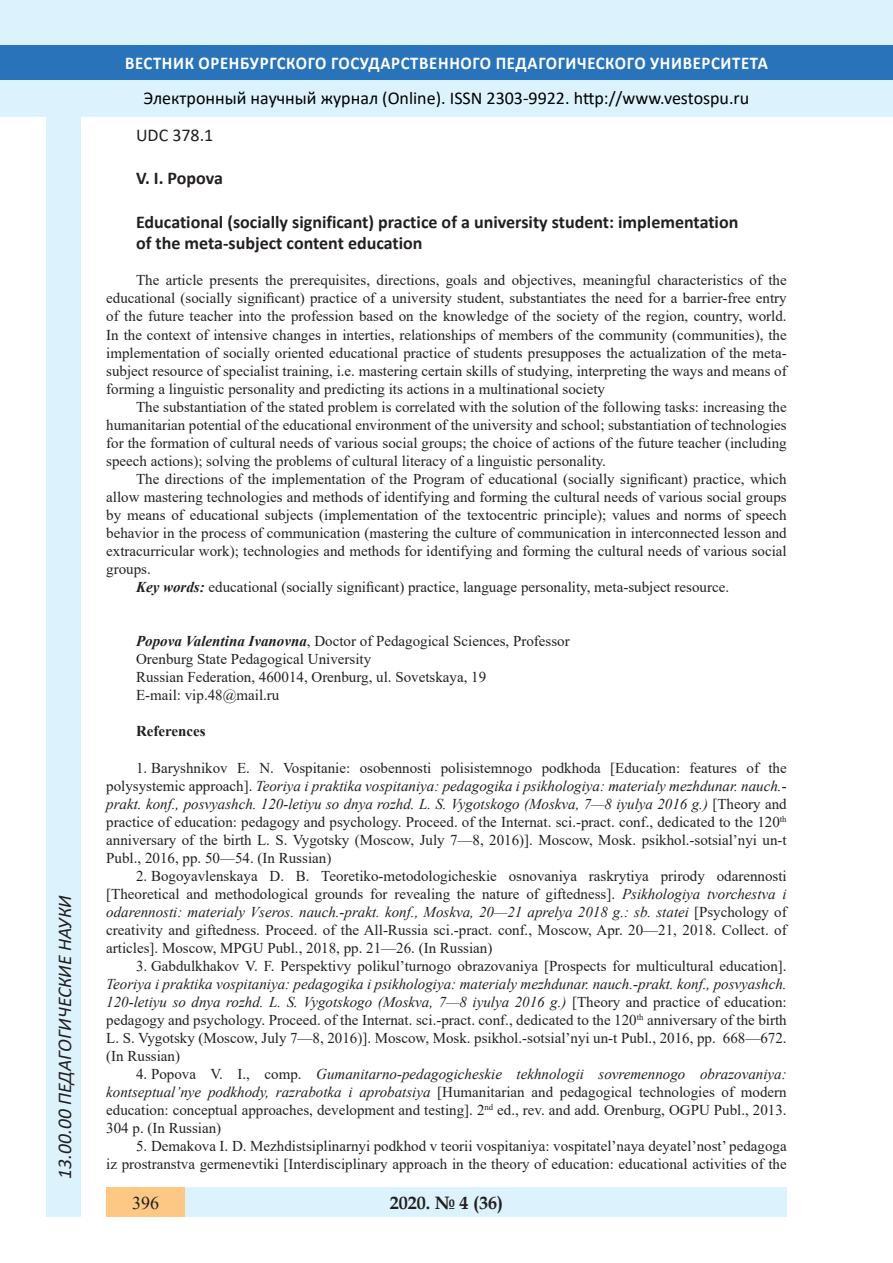
<style>
.page{position:relative;width:893px;height:1263px;background:#fff}
.page>*{position:absolute;margin:0;border:0;box-sizing:border-box;transform-origin:0 0}
.t1{font:italic 19.5px "Calibri";color:#231f20}
.Заголовок_2{font:700 18px "Calibri";color:#231f20}
.t2{font:18px "Calibri";color:#000}
.t3{font:700 18px "Calibri";letter-spacing:.04em;color:#fff;scale:.93 1}
.t4{font:700 18px "Book Antiqua";color:#231f20}
.Заголовок_2-2{font:18px "Calibri";color:#231f20}
.t5{font:18px "Times New Roman";color:#231f20}
.литература{font:15px/18px "Times New Roman";color:#231f20;text-align:justify}
.литература-2{font:15px/18px "Times New Roman";color:#202124;text-align:justify}
.литература-3{font:700 15px "Times New Roman";color:#231f20}
.s1{font-weight:700;font-style:italic}
.s2{font-style:italic}
</style>
<div class="page">
<div style="left:0;top:0;width:893px;height:116px;background:#dcf2fc"></div>
<div style="left:0;top:45px;width:893px;height:34px;background:#2873ba"></div>
<div style="left:106px;top:1188px;width:681px;height:29px;background:#dcf2fc"></div>
<div style="left:106px;top:1188px;width:79px;height:29px;background:#fdc784"></div>
<div style="left:47px;top:116px;width:34px;height:1101px;background:#dcf2fc"></div>
<h1 class="t1" style="left:51px;top:1179px;width:285px;rotate:-90deg">13.00.00 ПЕДАГОГИЧЕСКИЕ НАУКИ</h1>
<h1 class="t1" style="left:51px;top:1105px;width:206px;rotate:-90deg">БИОЛОГИЧЕСКИЕ НАУКИ</h1>
<h1 class="t1" style="left:51px;top:1179px;width:11px;rotate:-90deg">0</h1>
<p class="t3" style="left:125px;top:50px;width:693px">ВЕСТНИК ОРЕНБУРГСКОГО ГОСУДАРСТВЕННОГО ПЕДАГОГИЧЕСКОГО УНИВЕРСИТЕТА</p>
<p class="t2" style="left:144px;top:85px;width:607px">Электронный научный журнал (Online). ISSN 2303-9922. http://www.vestospu.ru</p>
<p class="t2" style="left:583px;top:85px;width:13px">t</p>
<p class="Заголовок_2-2" style="left:136px;top:123px;width:79px">UDC 378.1</p>
<p class="Заголовок_2" style="left:136px;top:166px;width:88px">V. I. Popova</p>
<p class="Заголовок_2" style="left:136px;top:209px;width:604px">Educational (socially significant) practice of a university student: implementation</p>
<p class="Заголовок_2" style="left:136px;top:231px;width:288px">of the meta-subject content education</p>
<p class="литература-2" style="left:106px;top:271px;width:682px;text-indent:30px">The article presents the prerequisites, directions, goals and objectives, meaningful characteristics of the educational (socially significant) practice of a university student, substantiates the need for a barrier-free entry of the future teacher into the profession based on the knowledge of the society of the region, country, world.<br>In the context of intensive changes in interties, relationships of members of the community (communities), the implementation of socially oriented educational practice of students presupposes the actualization of the meta&shy;subject resource of specialist training, i.e. mastering certain skills of studying, interpreting the ways and means of forming a linguistic personality and predicting its actions in a multinational society</p>
<p class="литература-2" style="left:106px;top:397px;width:682px;text-indent:30px">The substantiation of the stated problem is correlated with the solution of the following tasks: increasing the humanitarian potential of the educational environment of the university and school; substantiation of technologies for the formation of cultural needs of various social groups; the choice of actions of the future teacher (including speech actions); solving the problems of cultural literacy of a linguistic personality.</p>
<p class="литература-2" style="left:106px;top:469px;width:682px;text-indent:30px">The directions of the implementation of the Program of educational (socially significant) practice, which allow mastering technologies and methods of identifying and forming the cultural needs of various social groups by means of educational subjects (implementation of the textocentric principle); values and norms of speech behavior in the process of communication (mastering the culture of communication in interconnected lesson and extracurricular work); technologies and methods for identifying and forming the cultural needs of various social groups.</p>
<p class="литература" style="left:136px;top:578px;width:595px"><span class="s1">Key words:</span> educational (socially significant) practice, language personality, meta-subject resource.</p>
<p class="литература" style="left:136px;top:632px;width:435px"><span class="s1">Popova Valentina Ivanovna</span>, Doctor of Pedagogical Sciences, Professor</p>
<p class="литература" style="left:136px;top:650px;width:237px">Orenburg State Pedagogical University</p>
<p class="литература" style="left:136px;top:668px;width:352px">Russian Federation, 460014, Orenburg, ul. Sovetskaya, 19</p>
<p class="литература" style="left:136px;top:686px;width:145px">E-mail: vip.48@mail.ru</p>
<p class="литература-3" style="left:136px;top:720px;width:71px">References</p>
<p class="литература" style="left:106px;top:758px;width:682px;text-indent:30px">1. Baryshnikov E. N. Vospitanie: osobennosti polisistemnogo podkhoda [Education: features of the polysystemic approach]. <span class="s2">Teoriya i praktika vospitaniya: pedagogika i psikhologiya: materialy mezhdunar. nauch.- prakt. konf., posvyashch. 120-letiyu so dnya rozhd. L. S. Vygotskogo (Moskva, 7—8 iyulya 2016 g.)</span> [Theory and practice of education: pedagogy and psychology. Proceed. of the Internat. sci.-pract. conf., dedicated to the 120<sup>th </sup>anniversary of the birth L. S. Vygotsky (Moscow, July 7—8, 2016)]. Moscow, Mosk. psikhol.-sotsial’nyi un-t Publ., 2016, pp. 50—54. (In Russian)</p>
<p class="литература" style="left:106px;top:866px;width:682px;text-indent:30px">2. Bogoyavlenskaya D. B. Teoretiko-metodologicheskie osnovaniya raskrytiya prirody odarennosti [Theoretical and methodological grounds for revealing the nature of giftedness]. <span class="s2">Psikhologiya tvorchestva i odarennosti: materialy Vseros. nauch.-prakt. konf., Moskva, 20—21 aprelya 2018 g.: sb. statei</span> [Psychology of creativity and giftedness. Proceed. of the All-Russia sci.-pract. conf., Moscow, Apr. 20—21, 2018. Collect. of articles]. Moscow, MPGU Publ., 2018, pp. 21—26. (In Russian)</p>
<p class="литература" style="left:106px;top:956px;width:682px;text-indent:30px">3. Gabdulkhakov V. F. Perspektivy polikul’turnogo obrazovaniya [Prospects for multicultural education].<br><span class="s2">Teoriya i praktika vospitaniya: pedagogika i psikhologiya: materialy mezhdunar. nauch.-prakt. konf., posvyashch.<br>120-letiyu so dnya rozhd. L. S. Vygotskogo (Moskva, 7—8 iyulya 2016 g.)</span> [Theory and practice of education: pedagogy and psychology. Proceed. of the Internat. sci.-pract. conf., dedicated to the 120<sup>th</sup> anniversary of the birth L. S. Vygotsky (Moscow, July 7—8, 2016)]. Moscow, Mosk. psikhol.-sotsial’nyi un-t Publ., 2016, pp. 668—672. (In Russian)</p>
<p class="литература" style="left:106px;top:1065px;width:682px;text-indent:30px">4. Popova V. I., comp. <span class="s2">Gumanitarno-pedagogicheskie tekhnologii sovremennogo obrazovaniya: kontseptual’nye podkhody, razrabotka i aprobatsiya</span> [Humanitarian and pedagogical technologies of modern education: conceptual approaches, development and testing]. 2<sup>nd</sup> ed., rev. and add. Orenburg, OGPU Publ., 2013.<br>304 p. (In Russian)</p>
<p class="литература" style="left:106px;top:1137px;width:682px;text-align:right">5. Demakova I. D. Mezhdistsiplinarnyi podkhod v teorii vospitaniya: vospitatel’naya deyatel’nost’ pedagoga<br>iz prostranstva germenevtiki [Interdisciplinary approach in the theory of education: educational activities of the</p>
<p class="t4" style="left:390px;top:1190px;width:115px">2020. № 4 (36)</p>
<p class="t5" style="left:132px;top:1190px;width:28px">396</p>
<p class="t4" style="left:408px;top:1190px;width:19px">18</p>
<p class="t4" style="left:460px;top:1190px;width:30px">2 2</p>
</div>
